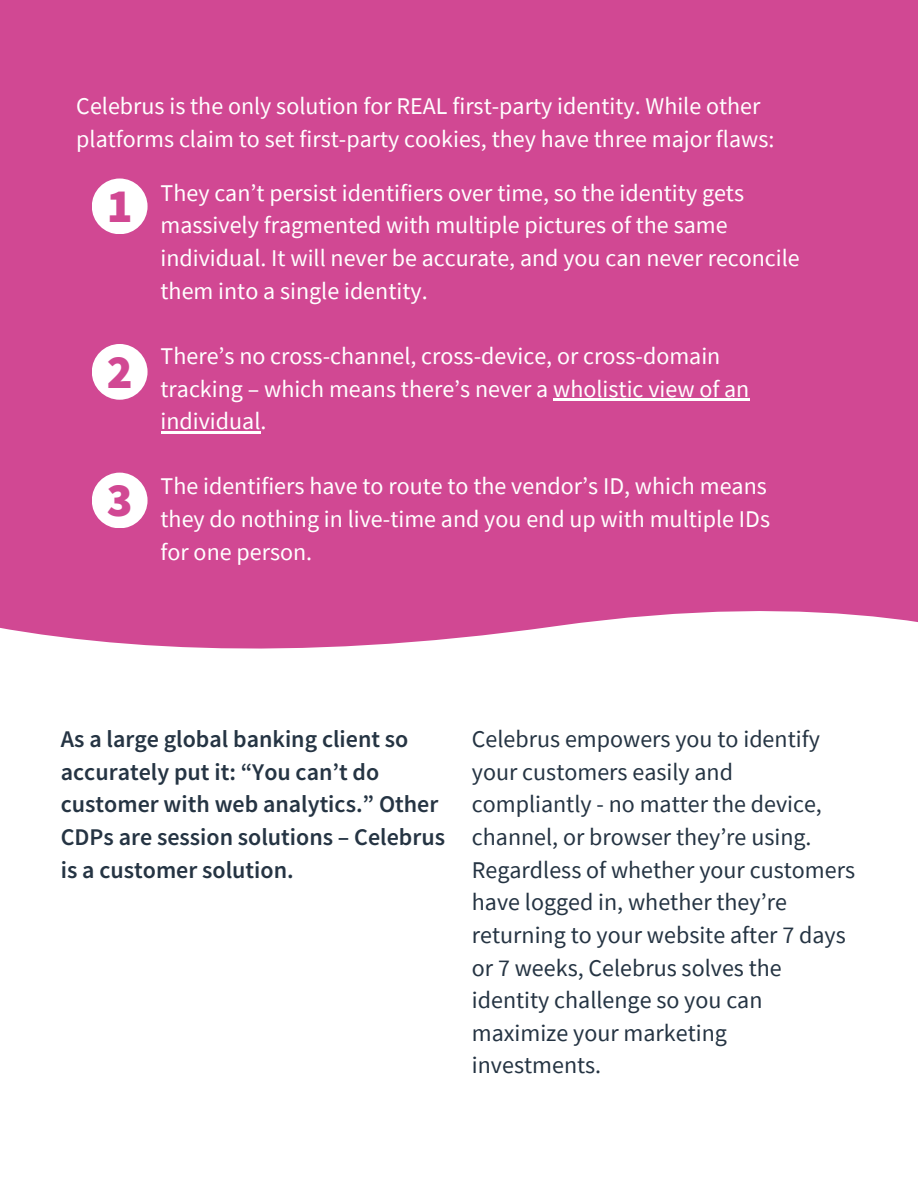
<style>
.page{position:relative;width:918px;height:1188px;background:#fff}
.page>*{position:absolute;margin:0;border:0;box-sizing:border-box;transform-origin:0 0}
.t1{font:900 48px "Source Sans Pro";color:#d14893}
.t2{font:24px/32.7px "Source Sans Pro";color:#fff}
.t3{font:24px/32.7px "Source Sans Pro";color:#253443}
.t4{font:600 24px/32.7px "Source Sans Pro";color:#253443}
</style>
<div class="page">
<div style="left:0;top:0;width:918px;height:556px;background:#d14893"></div>
<svg style="left:0;top:178px;width:918px;height:471px"></svg>
<div style="left:92px;top:179px;width:56px;height:55px;background:#fff;border-radius:50%"></div>
<hr style="left:553px;top:399px;width:196px;height:2px;background:#fff">
<hr style="left:161px;top:431px;width:99px;height:3px;background:#fff">
<div style="left:92px;top:344px;width:56px;height:56px;background:#fff;border-radius:50%"></div>
<div style="left:92px;top:473px;width:56px;height:55px;background:#fff;border-radius:50%"></div>
<p class="t2" style="left:76px;top:89px;width:700px">Celebrus is the only solution for REAL first-party identity. While other platforms claim to set first-party cookies, they have three major flaws:</p>
<p class="t2" style="left:161px;top:176px;width:641px">They can’t persist identifiers over time, so the identity gets massively fragmented with multiple pictures of the same individual. It will never be accurate, and you can never reconcile them into a single identity.</p>
<p class="t1" style="left:107px;top:175px;width:27px">1</p>
<p class="t1" style="left:107px;top:340px;width:27px">2</p>
<p class="t1" style="left:107px;top:469px;width:27px">3</p>
<p class="t2" style="left:161px;top:339px;width:590px">There’s no cross-channel, cross-device, or cross-domain tracking – which means there’s never a wholistic view of an individual.</p>
<p class="t2" style="left:161px;top:470px;width:611px">The identifiers have to route to the vendor’s ID, which means they do nothing in live-time and you end up with multiple IDs for one person.</p>
<p class="t4" style="left:61px;top:722px;width:386px">As a large global banking client so accurately put it: “You can’t do customer with web analytics.” Other<br>CDPs are session solutions – Celebrus is a customer solution.</p>
<p class="t3" style="left:472px;top:722px;width:385px">Celebrus empowers you to identify your customers easily and compliantly - no matter the device, channel, or browser they’re using.<br>Regardless of whether your customers have logged in, whether they’re returning to your website after 7 days or 7 weeks, Celebrus solves the identity challenge so you can maximize your marketing investments.</p>
</div>
